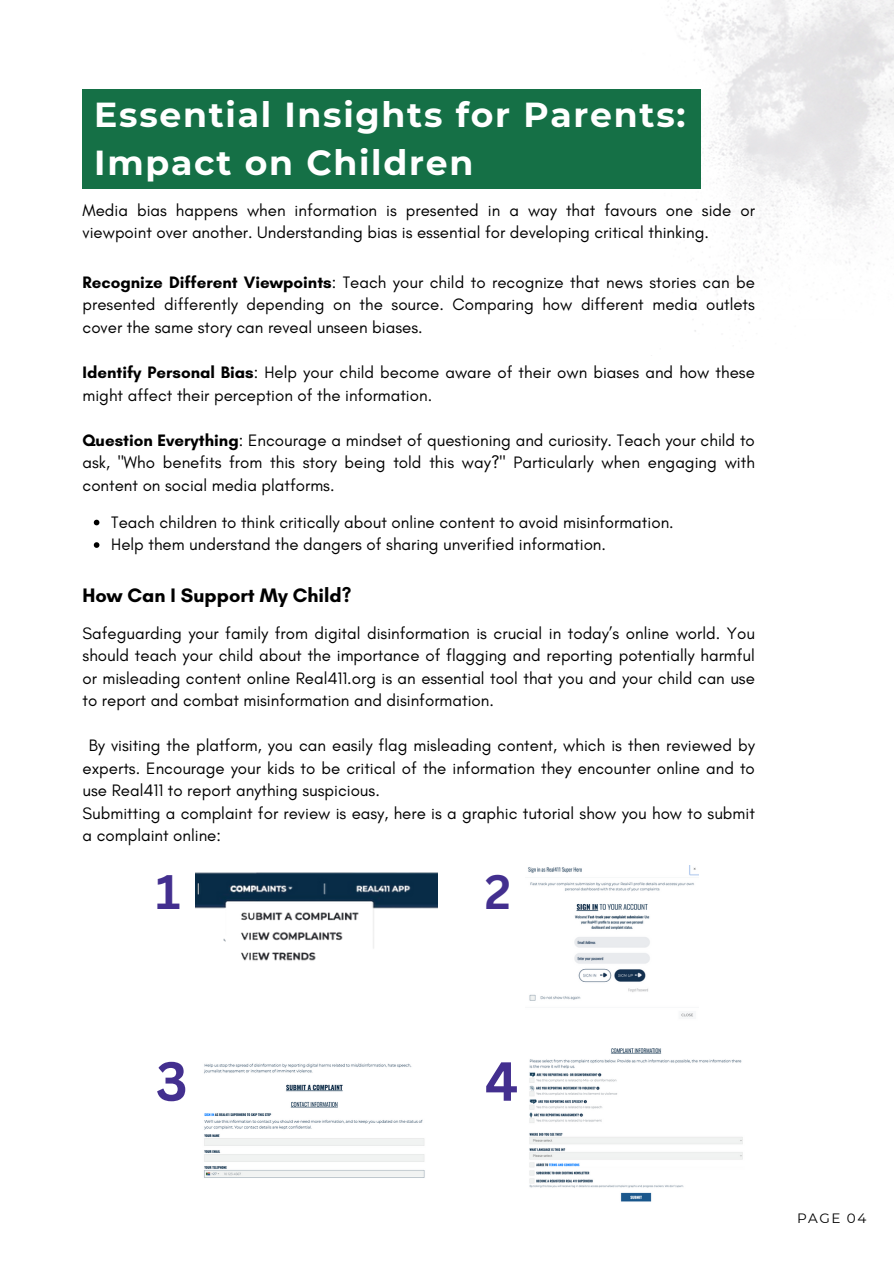
<style>
.page{position:relative;width:894px;height:1264px;background:#fff}
.page>*{position:absolute;margin:0;border:0;box-sizing:border-box;transform-origin:0 0}
.t1{font:700 53.7px "Canva Sans";color:#432f8f}
.t2{font:700 47.1px "Canva Sans";color:#432f8f}
.t3{font:700 34.65px/48.3px "Montserrat";letter-spacing:.05em;color:#fff}
.t4{font:700 19.95px "Glacial Indifference";color:#000}
.t5{font:16.8px/22.5px "Glacial Indifference";color:#000}
.t6{font:13.5px "Montserrat";letter-spacing:.11em;color:#000}
.s1{font-weight:700}
</style>
<div class="page">
<img style="left:651px;top:0;width:242px;height:356px">
<div style="left:82px;top:89px;width:618px;height:100px;background:#157046"></div>
<img style="left:195px;top:872px;width:242px;height:89px">
<img style="left:528px;top:865px;width:169px;height:152px">
<svg style="left:94px;top:519px;width:5px;height:6px"></svg>
<svg style="left:94px;top:542px;width:5px;height:6px"></svg>
<img style="left:204px;top:1063px;width:221px;height:115px">
<img style="left:529px;top:1048px;width:214px;height:154px">
<h3 class="t3" style="left:94px;top:90px;width:592px">Essential Insights for Parents:<br>Impact on Children</h3>
<h3 class="t5" style="left:82px;top:198px;width:673px">Media bias happens when information is presented in a way that favours one side or viewpoint over another. Understanding bias is essential for developing critical thinking.</h3>
<p class="t5" style="left:82px;top:271px;width:673px;text-align:justify"><span class="s1">Recognize Different Viewpoints</span>: Teach your child to recognize that news stories can be presented differently depending on the source. Comparing how different media outlets cover the same story can reveal unseen biases.</p>
<p class="t5" style="left:82px;top:361px;width:673px"><span class="s1">Identify Personal Bias</span>: Help your child become aware of their own biases and how these might affect their perception of the information.</p>
<h2 class="t5" style="left:82px;top:428px;width:673px;text-align:justify"><span class="s1">Question Everything</span>: Encourage a mindset of questioning and curiosity. Teach your child to ask, "Who benefits from this story being told this way?" Particularly when engaging with content on social media platforms.</h2>
<h3 class="t5" style="left:111px;top:510px;width:564px">Teach children to think critically about online content to avoid misinformation.</h3>
<h3 class="t5" style="left:111px;top:533px;width:496px">Help them understand the dangers of sharing unverified information.</h3>
<p class="t4" style="left:82px;top:583px;width:270px">How Can I Support My Child?</p>
<p class="t5" style="left:82px;top:621px;width:673px;text-align:justify">Safeguarding your family from digital disinformation is crucial in today’s online world. You should teach your child about the importance of flagging and reporting potentially harmful or misleading content online Real411.org is an essential tool that you and your child can use to report and combat misinformation and disinformation.</p>
<p class="t5" style="left:82px;top:734px;width:673px;text-indent:6px">By visiting the platform, you can easily flag misleading content, which is then reviewed by experts. Encourage your kids to be critical of the information they encounter online and to use Real411 to report anything suspicious.<br>Submitting a complaint for review is easy, here is a graphic tutorial show you how to submit a complaint online:</p>
<p class="t2" style="left:156px;top:858px;width:26px">1</p>
<p class="t2" style="left:484px;top:858px;width:28px">2</p>
<p class="t1" style="left:156px;top:1043px;width:33px">3</p>
<p class="t1" style="left:484px;top:1043px;width:35px">4</p>
<h3 class="t6" style="left:796px;top:1210px;width:71px">PAGE 04</h3>
</div>
